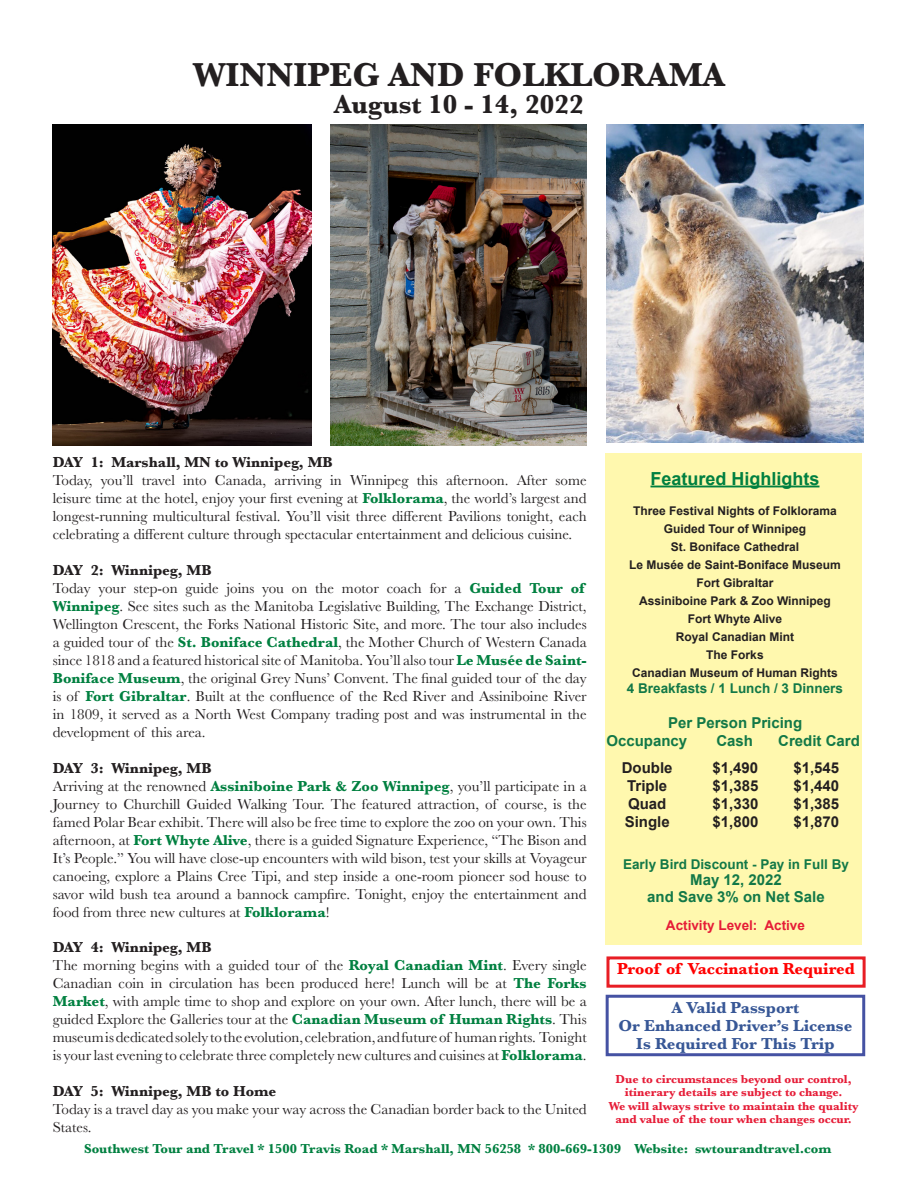
<style>
.page{position:relative;width:918px;height:1188px;background:#fff}
.page>*{position:absolute;margin:0;border:0;box-sizing:border-box;transform-origin:0 0}
.t1{font:700 34.5px "Baskerville";color:#231f20}
.t2{font:700 27px "Baskerville";color:#231f20}
.t3{font:700 18px "Arial";color:#008040}
.t4{font:700 16.5px "Baskerville";color:#375796}
.t5{font:700 16.5px "Baskerville";color:#f00}
.t6{font:15px/18px "Baskerville";color:#231f20;text-align:justify}
.t7{font:700 15px "Baskerville";color:#231f20}
.t8{font:700 15px/18px "Arial";color:#231f20}
.t9{font:700 15px "Arial";color:#127847}
.t10{font:700 13.5px "Baskerville";color:#008040}
.t11{font:700 13.5px "Arial";color:#127847}
.t12{font:700 13.5px "Arial";color:#e61c37}
.t13{font:700 12px "Arial";color:#231f20}
.t14{font:700 12px/13.5px "Baskerville";color:#e61c37;text-align:center}
.s1{font-weight:700;color:#008040}
</style>
<div class="page">
<div style="left:605px;top:454px;width:257px;height:491px;background:#fff8ae"></div>
<hr style="left:650px;top:486px;width:170px;height:1px;background:#008040">
<div style="left:606px;top:995px;width:259px;height:61px;border:3px solid #4552a3"></div>
<img style="left:53px;top:124px;width:259px;height:322px">
<img style="left:330px;top:124px;width:257px;height:322px">
<img style="left:606px;top:124px;width:257px;height:318px">
<div style="left:606px;top:956px;width:260px;height:32px;border:3px solid #e81e24"></div>
<p class="t1" style="left:193px;top:51px;width:533px">WINNIPEG AND FOLKLORAMA</p>
<p class="t2" style="left:334px;top:86px;width:251px">August 10 - 14, 2022</p>
<p class="t7" style="left:53px;top:452px;width:282px">DAY 1: Marshall, MN to Winnipeg, MB</p>
<p class="t6" style="left:53px;top:471px;width:535px">Today, you’ll travel into Canada, arriving in Winnipeg this afternoon. After some</p>
<p class="t6" style="left:53px;top:489px;width:535px">leisure time at the hotel, enjoy your first evening at <span class="s1">Folklorama</span>, the world’s largest and longest-running multicultural festival. You’ll visit three different Pavilions tonight, each celebrating a different culture through spectacular entertainment and delicious cuisine.</p>
<p class="t7" style="left:53px;top:560px;width:161px">DAY 2: Winnipeg, MB</p>
<p class="t6" style="left:53px;top:579px;width:533px">Today your step-on guide joins you on the motor coach for a <span class="s1">Guided Tour of</span></p>
<p class="t6" style="left:53px;top:597px;width:536px"><span class="s1">Winnipeg</span>. See sites such as the Manitoba Legislative Building, The Exchange District,</p>
<p class="t6" style="left:53px;top:615px;width:536px">Wellington Crescent, the Forks National Historic Site, and more. The tour also includes a guided tour of the <span class="s1">St. Boniface Cathedral</span>, the Mother Church of Western Canada since 1818 and a featured historical site of Manitoba. You’ll also tour <span class="s1">Le Musée de Saint-</span></p>
<p class="t6" style="left:53px;top:669px;width:536px"><span class="s1">Boniface Museum</span>, the original Grey Nuns’ Convent. The final guided tour of the day is of <span class="s1">Fort Gibraltar</span>. Built at the confluence of the Red River and Assiniboine River in 1809, it served as a North West Company trading post and was instrumental in the</p>
<p class="t6" style="left:53px;top:723px;width:155px">development of this area.</p>
<p class="t7" style="left:53px;top:758px;width:161px">DAY 3: Winnipeg, MB</p>
<p class="t6" style="left:53px;top:777px;width:536px">Arriving at the renowned <span class="s1">Assiniboine Park &amp; Zoo Winnipeg</span>, you’ll participate in a</p>
<p class="t6" style="left:53px;top:795px;width:536px">Journey to Churchill Guided Walking Tour. The featured attraction, of course, is the famed Polar Bear exhibit. There will also be free time to explore the zoo on your own. This afternoon, at <span class="s1">Fort Whyte Alive</span>, there is a guided Signature Experience, “The Bison and It’s People.” You will have close-up encounters with wild bison, test your skills at Voyageur canoeing, explore a Plains Cree Tipi, and step inside a one-room pioneer sod house to</p>
<p class="t6" style="left:53px;top:885px;width:535px">savor wild bush tea around a bannock campfire. Tonight, enjoy the entertainment and food from three new cultures at <span class="s1">Folklorama</span>!</p>
<p class="t7" style="left:53px;top:936px;width:161px">DAY 4: Winnipeg, MB</p>
<p class="t6" style="left:53px;top:956px;width:536px">The morning begins with a guided tour of the <span class="s1">Royal Canadian Mint</span>. Every single</p>
<p class="t6" style="left:53px;top:974px;width:535px">Canadian coin in circulation has been produced here! Lunch will be at <span class="s1">The Forks</span></p>
<p class="t6" style="left:53px;top:992px;width:535px"><span class="s1">Market</span>, with ample time to shop and explore on your own. After lunch, there will be a guided Explore the Galleries tour at the <span class="s1">Canadian Museum of Human Rights</span>. This</p>
<p class="t6" style="left:53px;top:1028px;width:536px">museum is dedicated solely to the evolution, celebration, and future of human rights. Tonight is your last evening to celebrate three completely new cultures and cuisines at <span class="s1">Folklorama</span>.</p>
<p class="t7" style="left:53px;top:1080px;width:225px">DAY 5: Winnipeg, MB to Home</p>
<p class="t6" style="left:53px;top:1100px;width:536px">Today is a travel day as you make your way across the Canadian border back to the United<br>States.</p>
<p class="t3" style="left:650px;top:466px;width:171px">Featured Highlights</p>
<p class="t13" style="left:633px;top:502px;width:205px">Three Festival Nights of Folklorama</p>
<p class="t13" style="left:664px;top:520px;width:144px">Guided Tour of Winnipeg</p>
<p class="t13" style="left:671px;top:538px;width:130px">St. Boniface Cathedral</p>
<p class="t13" style="left:629px;top:556px;width:213px">Le Musée de Saint-Boniface Museum</p>
<p class="t13" style="left:697px;top:574px;width:78px">Fort Gibraltar</p>
<p class="t13" style="left:639px;top:592px;width:193px">Assiniboine Park &amp; Zoo Winnipeg</p>
<p class="t13" style="left:688px;top:610px;width:96px">Fort Whyte Alive</p>
<p class="t13" style="left:676px;top:628px;width:120px">Royal Canadian Mint</p>
<p class="t13" style="left:706px;top:646px;width:59px">The Forks</p>
<p class="t13" style="left:632px;top:664px;width:207px">Canadian Museum of Human Rights</p>
<p class="t11" style="left:627px;top:679px;width:218px">4 Breakfasts / 1 Lunch / 3 Dinners</p>
<p class="t9" style="left:668px;top:713px;width:136px">Per Person Pricing</p>
<p class="t9" style="left:606px;top:731px;width:82px">Occupancy</p>
<p class="t9" style="left:716px;top:731px;width:38px">Cash</p>
<p class="t9" style="left:778px;top:731px;width:83px">Credit Card</p>
<p class="t8" style="left:622px;top:759px;width:52px">Double</p>
<p class="t8" style="left:627px;top:777px;width:42px">Triple</p>
<p class="t8" style="left:628px;top:795px;width:40px">Quad</p>
<p class="t8" style="left:625px;top:813px;width:47px">Single</p>
<p class="t8" style="left:793px;top:759px;width:47px">$1,545 $1,440</p>
<p class="t8" style="left:793px;top:795px;width:47px">$1,385</p>
<p class="t8" style="left:793px;top:813px;width:47px">$1,870</p>
<p class="t11" style="left:623px;top:855px;width:227px">Early Bird Discount - Pay in Full By</p>
<p class="t9" style="left:690px;top:870px;width:93px">May 12, 2022</p>
<p class="t9" style="left:647px;top:887px;width:179px">and Save 3% on Net Sale</p>
<p class="t8" style="left:712px;top:759px;width:47px">$1,490</p>
<p class="t8" style="left:713px;top:777px;width:47px">$1,385</p>
<p class="t8" style="left:713px;top:795px;width:47px">$1,330</p>
<p class="t8" style="left:713px;top:813px;width:47px">$1,800</p>
<p class="t12" style="left:666px;top:916px;width:141px">Activity Level: Active</p>
<p class="t5" style="left:617px;top:957px;width:240px">Proof of Vaccination Required</p>
<p class="t4" style="left:672px;top:996px;width:129px">A Valid Passport</p>
<p class="t4" style="left:619px;top:1014px;width:235px">Or Enhanced Driver’s License</p>
<p class="t4" style="left:636px;top:1032px;width:200px">Is Required For This Trip</p>
<p class="t14" style="left:616px;top:1072px;width:238px">Due to circumstances beyond our control,</p>
<p class="t14" style="left:625px;top:1086px;width:219px">itinerary details are subject to change.</p>
<p class="t14" style="left:609px;top:1099px;width:251px">We will always strive to maintain the quality and value of the tour when changes occur.</p>
<p class="t10" style="left:84px;top:1140px;width:749px">Southwest Tour and Travel * 1500 Travis Road * Marshall, MN 56258 * 800-669-1309 Website: swtourandtravel.com</p>
</div>
